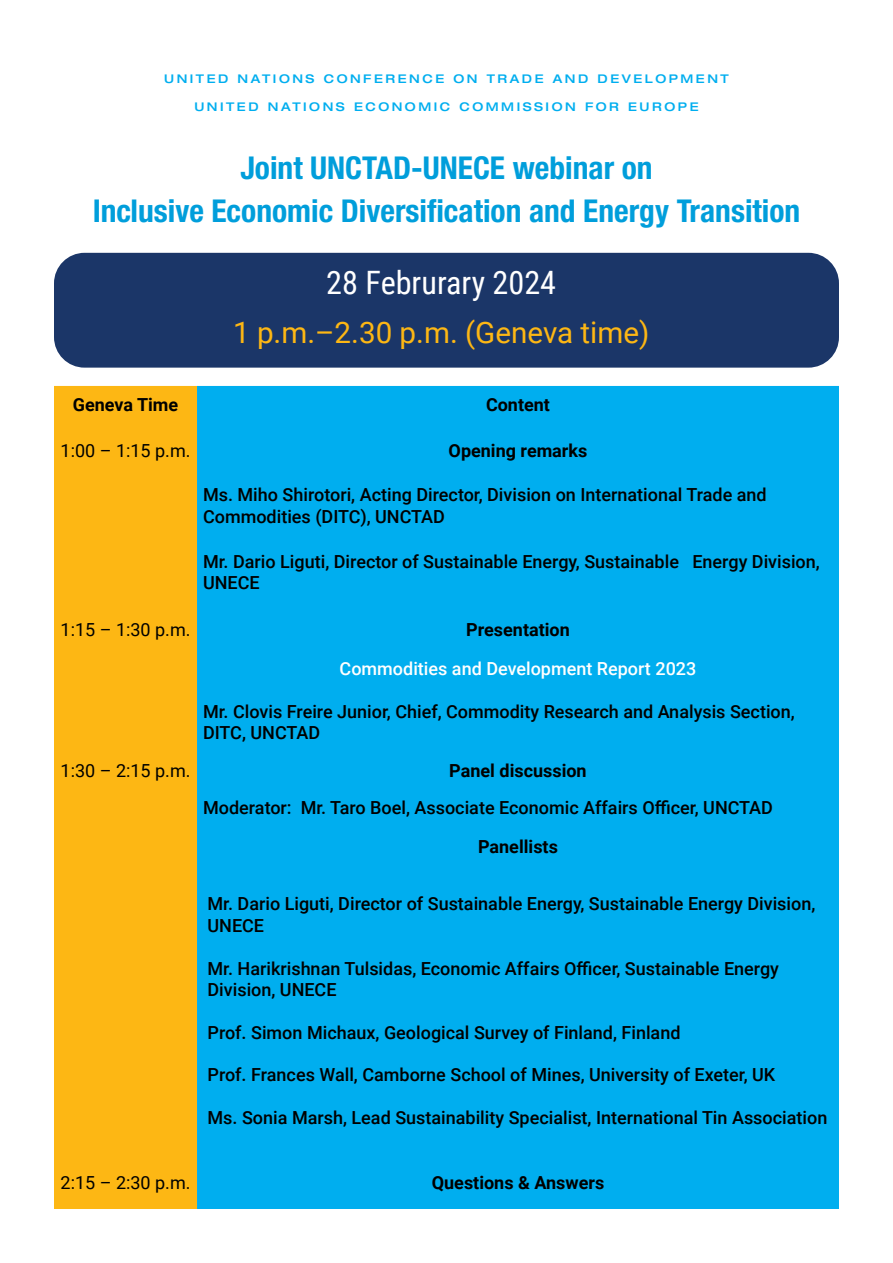
<style>
.page{position:relative;width:893px;height:1263px;background:#fff}
.page>*{position:absolute;margin:0;border:0;box-sizing:border-box;transform-origin:0 0}
.t1{font:32.25px "Roboto Condensed";color:#fff}
.t2{font:700 condensed 31.5px/43.2px "Helvetica Neue LT Std";color:#009edb;text-align:center}
.t3{font:29.55px "Roboto";color:#fdb714}
.t4{font:500 18px/21.6px "Roboto";color:#000}
.t5{font:700 18px "Roboto";color:#000}
.t6{font:18px "Roboto";color:#000}
.t7{font:500 18px "Roboto";color:#fff}
.t8{font:500 expanded 12px "Helvetica Neue LT Std";letter-spacing:.21em;color:#00aeef}
</style>
<div class="page">
<div style="left:54px;top:386px;width:143px;height:823px;background:#fdb714"></div>
<div style="left:197px;top:386px;width:642px;height:823px;background:#00aeef"></div>
<div style="left:54px;top:253px;width:785px;height:115px;background:#1b3668;border-radius:30px"></div>
<p class="t8" style="left:164px;top:71px;width:566px">UNITED NATIONS CONFERENCE ON TRADE AND DEVELOPMENT</p>
<p class="t8" style="left:194px;top:99px;width:506px">UNITED NATIONS ECONOMIC COMMISSION FOR EUROPE</p>
<h2 class="t2" style="left:93px;top:146px;width:709px">Joint UNCTAD-UNECE webinar on<br>Inclusive Economic Diversification and Energy Transition</h2>
<h1 class="t1" style="left:326px;top:260px;width:231px">28 Februrary 2024</h1>
<h3 class="t3" style="left:233px;top:311px;width:418px">1 p.m.–2.30 p.m. (Geneva time)</h3>
<p class="t5" style="left:73px;top:392px;width:107px">Geneva Time</p>
<p class="t5" style="left:486px;top:392px;width:66px">Content</p>
<p class="t6" style="left:61px;top:437px;width:131px">1:00 – 1:15 p.m.</p>
<p class="t5" style="left:449px;top:437px;width:140px">Opening remarks</p>
<p class="t4" style="left:203px;top:483px;width:565px">Ms. Miho Shirotori, Acting Director, Division on International Trade and<br>Commodities (DITC), UNCTAD</p>
<p class="t4" style="left:203px;top:550px;width:618px">Mr. Dario Liguti, Director of Sustainable Energy, Sustainable Energy Division,<br>UNECE</p>
<p class="t6" style="left:61px;top:617px;width:131px">1:15 – 1:30 p.m.</p>
<p class="t5" style="left:466px;top:617px;width:105px">Presentation</p>
<p class="t7" style="left:340px;top:656px;width:358px">Commodities and Development Report 2023</p>
<p class="t4" style="left:203px;top:700px;width:593px">Mr. Clovis Freire Junior, Chief, Commodity Research and Analysis Section,<br>DITC, UNCTAD</p>
<p class="t6" style="left:61px;top:758px;width:131px">1:30 – 2:15 p.m.</p>
<p class="t5" style="left:449px;top:758px;width:139px">Panel discussion</p>
<p class="t4" style="left:203px;top:796px;width:571px">Moderator: Mr. Taro Boel, Associate Economic Affairs Officer, UNCTAD</p>
<p class="t5" style="left:478px;top:834px;width:81px">Panellists</p>
<p class="t4" style="left:208px;top:892px;width:609px">Mr. Dario Liguti, Director of Sustainable Energy, Sustainable Energy Division,<br>UNECE</p>
<p class="t4" style="left:208px;top:957px;width:573px">Mr. Harikrishnan Tulsidas, Economic Affairs Officer, Sustainable Energy<br>Division, UNECE</p>
<p class="t4" style="left:208px;top:1021px;width:474px">Prof. Simon Michaux, Geological Survey of Finland, Finland</p>
<p class="t4" style="left:208px;top:1063px;width:569px">Prof. Frances Wall, Camborne School of Mines, University of Exeter, UK</p>
<p class="t4" style="left:208px;top:1106px;width:621px">Ms. Sonia Marsh, Lead Sustainability Specialist, International Tin Association</p>
<p class="t6" style="left:61px;top:1170px;width:131px">2:15 – 2:30 p.m.</p>
<p class="t5" style="left:432px;top:1170px;width:174px">Questions &amp; Answers</p>
</div>
